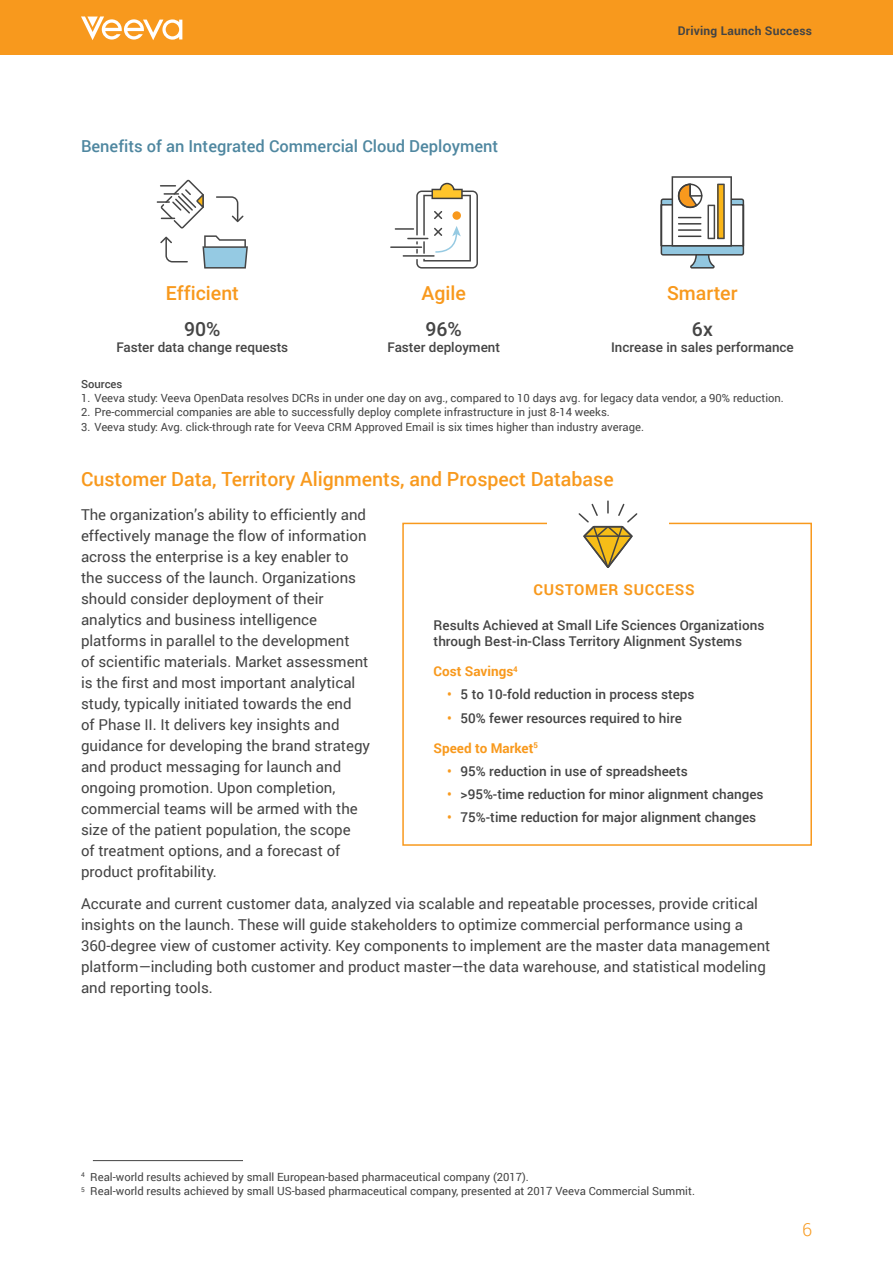
<style>
.page{position:relative;width:893px;height:1263px;background:#fff}
.page>*{position:absolute;margin:0;border:0;box-sizing:border-box;transform-origin:0 0}
.t1{font:500 19.5px "Roboto";color:#f8991d}
.t2{font:500 19.5px "Roboto";color:#454545}
.t3{font:300 18px "Roboto";color:#f8991d}
.t4{font:500 16.5px "Roboto";color:#4f87a0}
.t5{font:15px/21px "Roboto";color:#444}
.t6{font:700 15px "Roboto";letter-spacing:.05em;color:#f8991d}
.t7{font:500 13.5px/16.5px "Roboto";color:#444}
.t8{font:500 13.5px "Roboto";color:#454545}
.t9{font:700 13.5px "Roboto";color:#f8991d}
.t10{font:700 12px "Roboto";letter-spacing:.02em;color:#444}
.t11{font:11.25px/14.2px "Roboto";color:#444}
.t12{font:500 11.25px "Roboto";color:#444}
.s1{color:#f8991d}
</style>
<div class="page">
<div style="left:0;top:0;width:893px;height:54px;background:#f8991d"></div>
<svg style="left:81px;top:17px;width:101px;height:23px"></svg>
<svg style="left:216px;top:196px;width:28px;height:26px"></svg>
<svg style="left:160px;top:237px;width:28px;height:25px"></svg>
<svg style="left:202px;top:235px;width:46px;height:34px"></svg>
<svg style="left:157px;top:180px;width:47px;height:48px"></svg>
<svg style="left:661px;top:176px;width:83px;height:93px"></svg>
<svg style="left:395px;top:183px;width:83px;height:86px"></svg>
<hr style="left:390px;top:246px;width:32px;height:2px;background:#454545">
<hr style="left:403px;top:255px;width:32px;height:2px;background:#454545">
<svg style="left:402px;top:522px;width:410px;height:324px"></svg>
<div style="left:547px;top:520px;width:122px;height:56px;background:#fff"></div>
<svg style="left:578px;top:500px;width:60px;height:68px"></svg>
<hr style="left:93px;top:1160px;width:150px;height:1px;background:#444">
<p class="t4" style="left:81px;top:135px;width:419px">Benefits of an Integrated Commercial Cloud Deployment</p>
<h1 class="t1" style="left:166px;top:282px;width:74px">Efficient</h1>
<h1 class="t2" style="left:184px;top:318px;width:38px">90%</h1>
<p class="t8" style="left:116px;top:339px;width:173px">Faster data change requests</p>
<h1 class="t1" style="left:421px;top:282px;width:46px">Agile</h1>
<h1 class="t2" style="left:425px;top:318px;width:38px">96%</h1>
<p class="t8" style="left:387px;top:339px;width:114px">Faster deployment</p>
<p class="t10" style="left:678px;top:22px;width:136px">Driving Launch Success</p>
<h1 class="t1" style="left:667px;top:282px;width:72px">Smarter</h1>
<h1 class="t2" style="left:692px;top:318px;width:22px">6x</h1>
<p class="t8" style="left:611px;top:339px;width:184px">Increase in sales performance</p>
<p class="t12" style="left:81px;top:376px;width:43px">Sources</p>
<p class="t11" style="left:81px;top:390px;width:704px">1. Veeva study: Veeva OpenData resolves DCRs in under one day on avg., compared to 10 days avg. for legacy data vendor, a 90% reduction.</p>
<p class="t11" style="left:81px;top:405px;width:530px">2. Pre-commercial companies are able to successfully deploy complete infrastructure in just 8-14 weeks.</p>
<p class="t11" style="left:81px;top:419px;width:565px">3. Veeva study: Avg. click-through rate for Veeva CRM Approved Email is six times higher than industry average.</p>
<h1 class="t1" style="left:81px;top:465px;width:534px">Customer Data, Territory Alignments, and Prospect Database</h1>
<p class="t5" style="left:81px;top:504px;width:291px">The organization’s ability to efficiently and effectively manage the flow of information across the enterprise is a key enabler to the success of the launch. Organizations should consider deployment of their analytics and business intelligence platforms in parallel to the development<br>of scientific materials. Market assessment is the first and most important analytical study, typically initiated towards the end<br>of Phase II. It delivers key insights and guidance for developing the brand strategy and product messaging for launch and ongoing promotion. Upon completion, commercial teams will be armed with the size of the patient population, the scope<br>of treatment options, and a forecast of product profitability.</p>
<p class="t5" style="left:81px;top:892px;width:691px">Accurate and current customer data, analyzed via scalable and repeatable processes, provide critical insights on the launch. These will guide stakeholders to optimize commercial performance using a 360-degree view of customer activity. Key components to implement are the master data management platform—including both customer and product master—the data warehouse, and statistical modeling and reporting tools.</p>
<p class="t6" style="left:534px;top:580px;width:163px">CUSTOMER SUCCESS</p>
<p class="t7" style="left:434px;top:616px;width:332px">Results Achieved at Small Life Sciences Organizations through Best-in-Class Territory Alignment Systems</p>
<p class="t9" style="left:434px;top:662px;width:86px">Cost Savings<sup>4</sup></p>
<p class="t7" style="left:447px;top:686px;width:249px"><span class="s1">•</span> 5 to 10-fold reduction in process steps</p>
<p class="t7" style="left:447px;top:709px;width:236px"><span class="s1">•</span> 50% fewer resources required to hire</p>
<p class="t9" style="left:434px;top:738px;width:106px">Speed to Market<sup>5</sup></p>
<p class="t7" style="left:447px;top:762px;width:242px"><span class="s1">•</span> 95% reduction in use of spreadsheets</p>
<p class="t7" style="left:447px;top:785px;width:318px"><span class="s1">•</span> &gt;95%-time reduction for minor alignment changes</p>
<p class="t7" style="left:447px;top:809px;width:311px"><span class="s1">•</span> 75%-time reduction for major alignment changes</p>
<p class="t11" style="left:81px;top:1170px;width:615px"><sup>4</sup> Real-world results achieved by small European-based pharmaceutical company (2017).<br><sup>5</sup> Real-world results achieved by small US-based pharmaceutical company, presented at 2017 Veeva Commercial Summit.</p>
<p class="t3" style="left:802px;top:1217px;width:11px">6</p>
</div>
